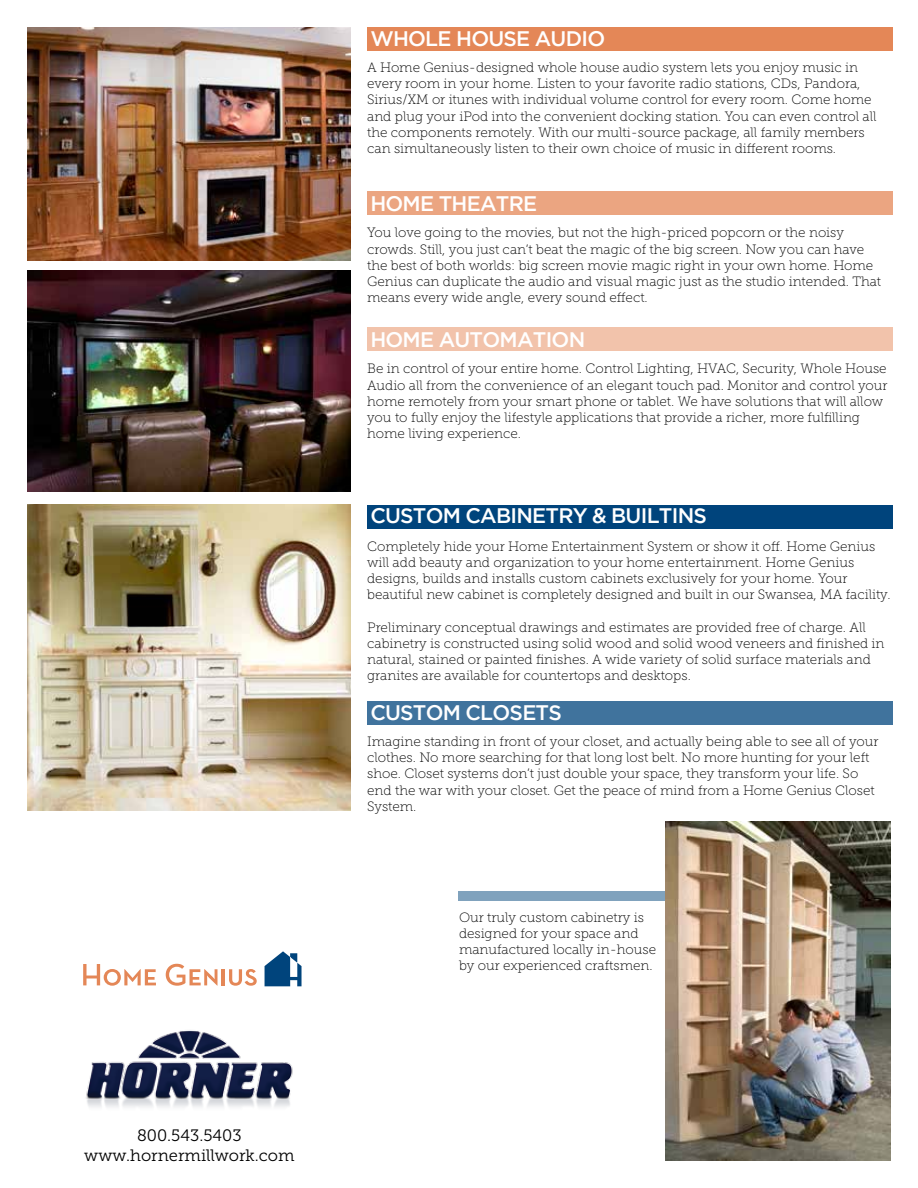
<style>
.page{position:relative;width:918px;height:1188px;background:#fff}
.page>*{position:absolute;margin:0;border:0;box-sizing:border-box;transform-origin:0 0}
.t1{font:500 21px "Gotham";letter-spacing:-.035em;color:#fff}
.t2{font:16.5px/19.8px "Museo Slab 300";color:#000;text-align:center}
.t3{font:13.5px/16.2px "Museo Slab 100";color:#000}
</style>
<div class="page">
<div style="left:458px;top:892px;width:324px;height:9px;background:#80a2bd"></div>
<img style="left:86px;top:1030px;width:207px;height:77px">
<img style="left:666px;top:822px;width:224px;height:339px">
<img style="left:27px;top:27px;width:324px;height:233px">
<img style="left:27px;top:505px;width:324px;height:306px">
<div style="left:367px;top:28px;width:526px;height:23px;background:#e48757"></div>
<div style="left:367px;top:192px;width:526px;height:23px;background:#eba581"></div>
<div style="left:367px;top:327px;width:526px;height:24px;background:#f2c3ab"></div>
<div style="left:367px;top:505px;width:526px;height:23px;background:#00447c"></div>
<div style="left:367px;top:701px;width:526px;height:24px;background:#40739d"></div>
<img style="left:27px;top:271px;width:324px;height:221px">
<svg style="left:83px;top:964px;width:73px;height:22px"></svg>
<hr style="left:222px;top:969px;width:3px;height:16px;background:#e48757">
<svg style="left:229px;top:969px;width:28px;height:17px"></svg>
<svg style="left:166px;top:964px;width:51px;height:22px"></svg>
<svg style="left:265px;top:951px;width:37px;height:35px"></svg>
<p class="t2" style="left:84px;top:1126px;width:212px">800.543.5403 www.hornermillwork.com</p>
<h1 class="t1" style="left:370px;top:27px;width:236px">WHOLE HOUSE AUDIO</h1>
<p class="t3" style="left:367px;top:59px;width:511px">A Home Genius-designed whole house audio system lets you enjoy music in every room in your home. Listen to your favorite radio stations, CDs, Pandora, Sirius/XM or itunes with individual volume control for every room. Come home and plug your iPod into the convenient docking station. You can even control all the components remotely. With our multi-source package, all family members can simultaneously listen to their own choice of music in different rooms.</p>
<h1 class="t1" style="left:370px;top:191px;width:168px">HOME THEATRE</h1>
<p class="t3" style="left:367px;top:225px;width:515px">You love going to the movies, but not the high-priced popcorn or the noisy crowds. Still, you just can’t beat the magic of the big screen. Now you can have the best of both worlds: big screen movie magic right in your own home. Home Genius can duplicate the audio and visual magic just as the studio intended. That means every wide angle, every sound effect.</p>
<h1 class="t1" style="left:370px;top:328px;width:216px">HOME AUTOMATION</h1>
<p class="t3" style="left:367px;top:361px;width:522px">Be in control of your entire home. Control Lighting, HVAC, Security, Whole House Audio all from the convenience of an elegant touch pad. Monitor and control your home remotely from your smart phone or tablet. We have solutions that will allow you to fully enjoy the lifestyle applications that provide a richer, more fulfilling home living experience.</p>
<h1 class="t1" style="left:370px;top:504px;width:338px">CUSTOM CABINETRY &amp; BUILTINS</h1>
<p class="t3" style="left:367px;top:538px;width:525px">Completely hide your Home Entertainment System or show it off. Home Genius will add beauty and organization to your home entertainment. Home Genius designs, builds and installs custom cabinets exclusively for your home. Your beautiful new cabinet is completely designed and built in our Swansea, MA facility.</p>
<p class="t3" style="left:367px;top:619px;width:519px">Preliminary conceptual drawings and estimates are provided free of charge. All cabinetry is constructed using solid wood and solid wood veneers and finished in natural, stained or painted finishes. A wide variety of solid surface materials and granites are available for countertops and desktops.</p>
<h1 class="t1" style="left:370px;top:701px;width:193px">CUSTOM CLOSETS</h1>
<p class="t3" style="left:367px;top:733px;width:513px">Imagine standing in front of your closet, and actually being able to see all of your clothes. No more searching for that long lost belt. No more hunting for your left shoe. Closet systems don’t just double your space, they transform your life. So end the war with your closet. Get the peace of mind from a Home Genius Closet System.</p>
<p class="t3" style="left:459px;top:909px;width:199px">Our truly custom cabinetry is designed for your space and manufactured locally in-house by our experienced craftsmen.</p>
</div>
